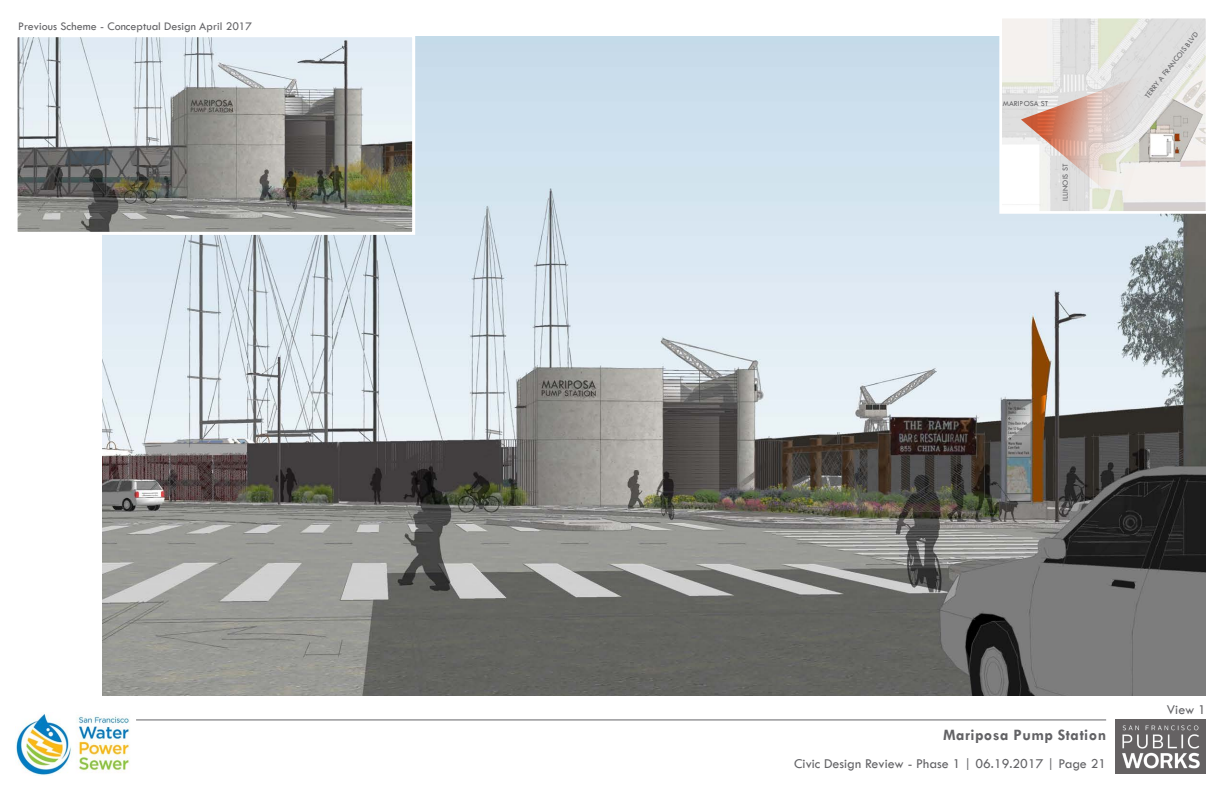
<style>
.page{position:relative;width:1224px;height:792px;background:#fff}
.page>*{position:absolute;margin:0;border:0;box-sizing:border-box;transform-origin:0 0}
.t1{font:700 16px "Tw Cen";letter-spacing:.025em;color:#636366}
.t2{font:14px "Tw Cen";color:#636366}
.t3{font:12px "Tw Cen";color:#636366}
.t4{font:8px "Tw Cen";color:#636366}
</style>
<div class="page">
<img style="left:1115px;top:720px;width:91px;height:54px">
<hr style="left:136px;top:720px;width:970px;height:1px;background:#636366">
<img style="left:16px;top:713px;width:114px;height:63px">
<img style="left:103px;top:36px;width:1103px;height:659px">
<img style="left:18px;top:38px;width:393px;height:193px">
<div style="left:14px;top:34px;width:401px;height:201px;border:3px solid #fff"></div>
<img style="left:1003px;top:20px;width:201px;height:190px">
<div style="left:999px;top:16px;width:209px;height:198px;border:3px solid #fff"></div>
<svg style="left:1021px;top:68px;width:143px;height:139px;background:#e3d7d1"></svg>
<p class="t3" style="left:18px;top:19px;width:236px">Previous Scheme - Conceptual Design April 2017</p>
<p class="t4" style="left:1003px;top:99px;width:47px">MARIPOSA ST</p>
<p class="t4" style="left:1061px;top:201px;width:38px;rotate:-90deg">ILLINOIS ST</p>
<p class="t4" style="left:1143px;top:94px;width:83px;rotate:-52deg">TERRY A FRANCOIS BLVD</p>
<p class="t1" style="left:943px;top:725px;width:165px">Mariposa Pump Station</p>
<p class="t2" style="left:794px;top:755px;width:314px">Civic Design Review - Phase 1 | 06.19.2017 | Page 21</p>
<p class="t2" style="left:1167px;top:701px;width:41px">View 1</p>
</div>
